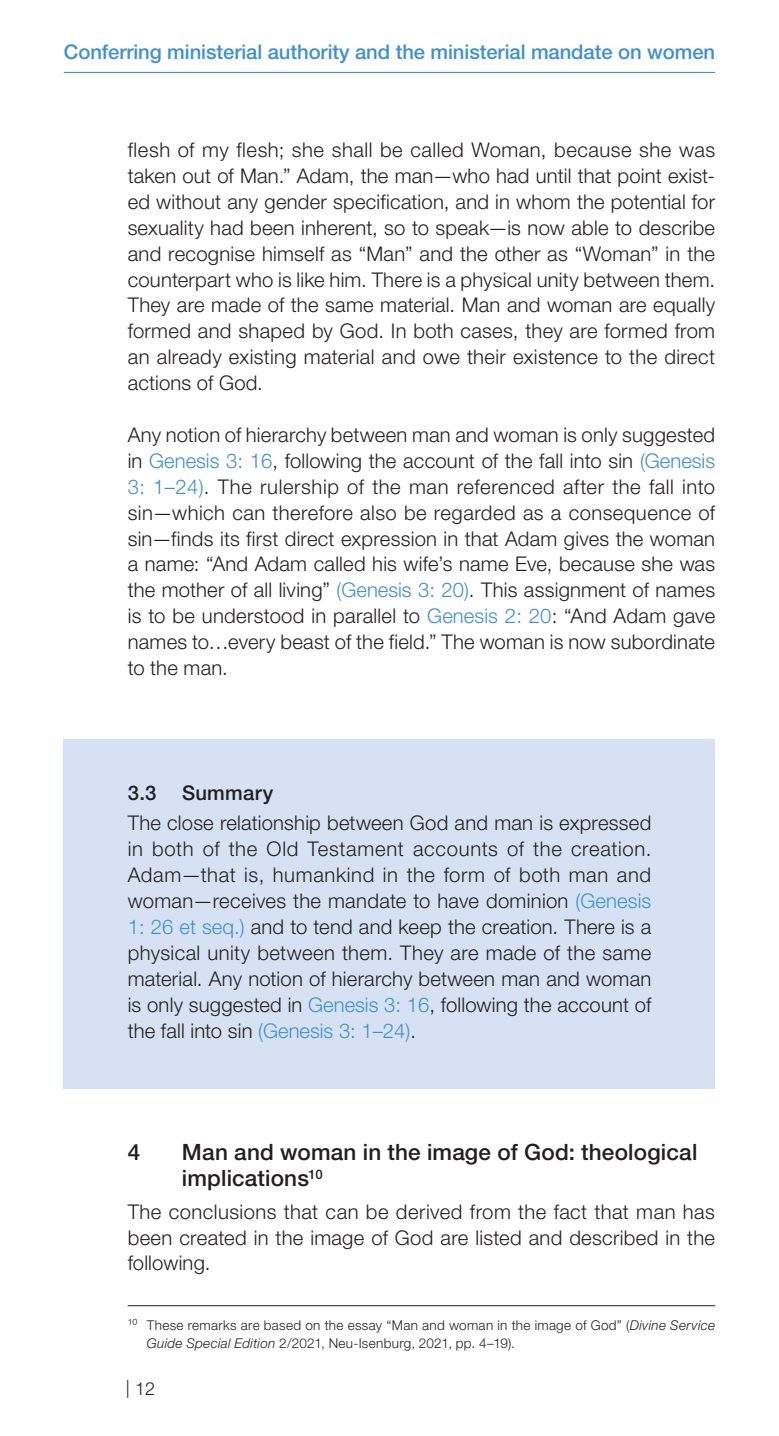
<style>
.page{position:relative;width:779px;height:1436px;background:#fff}
.page>*{position:absolute;margin:0;border:0;box-sizing:border-box;transform-origin:0 0}
.t1{font:500 22.5px/25.9px "Helvetica Neue LTW1 G";letter-spacing:.005em;color:#231f20}
.t2{font:300 20.25px/25.9px "Helvetica Neue LTW1 G";letter-spacing:.01em;color:#231f20;text-align:justify}
.t3{font:500 20.25px "Helvetica Neue LTW1 G";letter-spacing:-.005em;color:#3f90cd}
.t4{font:500 20.25px "Helvetica Neue LTW1 G";letter-spacing:.015em;color:#231f20}
.t5{font:300 18px "Helvetica Neue LTW1 G";color:#231f20}
.t6{font:300 13.5px/18px "Helvetica Neue LTW1 G";letter-spacing:.025em;color:#231f20}
.s1{color:#3f90cd}
.s2{font-style:italic}
</style>
<div class="page">
<div style="left:64px;top:739px;width:650px;height:349px;background:#d6e2f3"></div>
<hr style="left:64px;top:72px;width:650px;height:1px;background:#3f90cd">
<hr style="left:128px;top:1304px;width:586px;height:1px;background:#231f20">
<p class="t3" style="left:64px;top:40px;width:652px">Conferring ministerial authority and the ministerial mandate on women</p>
<p class="t2" style="left:128px;top:137px;width:588px">flesh of my flesh; she shall be called Woman, because she was taken out of Man.” Adam, the man—who had until that point exist&shy;ed without any gender specification, and in whom the potential for sexuality had been inherent, so to speak—is now able to describe and recognise himself as “Man” and the other as “Woman” in the counterpart who is like him. There is a physical unity between them.<br>They are made of the same material. Man and woman are equally formed and shaped by God. In both cases, they are formed from an already existing material and owe their existence to the direct actions of God.</p>
<p class="t2" style="left:128px;top:421px;width:588px">Any notion of hierarchy between man and woman is only suggested in <span class="s1">Genesis 3: 16</span>, following the account of the fall into sin <span class="s1">(Genesis 3: 1–24)</span>. The rulership of the man referenced after the fall into sin—which can therefore also be regarded as a consequence of sin—finds its first direct expression in that Adam gives the woman a name: “And Adam called his wife’s name Eve, because she was the mother of all living” <span class="s1">(Genesis 3: 20)</span>. This assignment of names is to be understood in parallel to <span class="s1">Genesis 2: 20</span>: “And Adam gave names to…every beast of the field.” The woman is now subordinate to the man.</p>
<p class="t4" style="left:128px;top:780px;width:30px">3.3</p>
<p class="t4" style="left:182px;top:780px;width:93px">Summary</p>
<p class="t2" style="left:128px;top:810px;width:525px">The close relationship between God and man is expressed in both of the Old Testament accounts of the creation.<br>Adam—that is, humankind in the form of both man and woman—receives the mandate to have dominion <span class="s1">(Genesis 1: 26 et seq.)</span> and to tend and keep the creation. There is a physical unity between them. They are made of the same material. Any notion of hierarchy between man and woman is only suggested in <span class="s1">Genesis 3: 16</span>, following the account of the fall into sin <span class="s1">(Genesis 3: 1–24)</span>.</p>
<p class="t1" style="left:128px;top:1138px;width:14px">4</p>
<p class="t1" style="left:182px;top:1138px;width:516px">Man and woman in the image of God: theological implications<sup>10</sup></p>
<p class="t2" style="left:128px;top:1198px;width:588px">The conclusions that can be derived from the fact that man has been created in the image of God are listed and described in the following.</p>
<p class="t6" style="left:147px;top:1315px;width:569px;text-indent:-19px">10 These remarks are based on the essay “Man and woman in the image of God” (<span class="s2">Divine Service<br>Guide Special Edition</span> 2/2021, Neu-Isenburg, 2021, pp. 4–19).</p>
<p class="t5" style="left:126px;top:1376px;width:31px">| 12</p>
</div>
